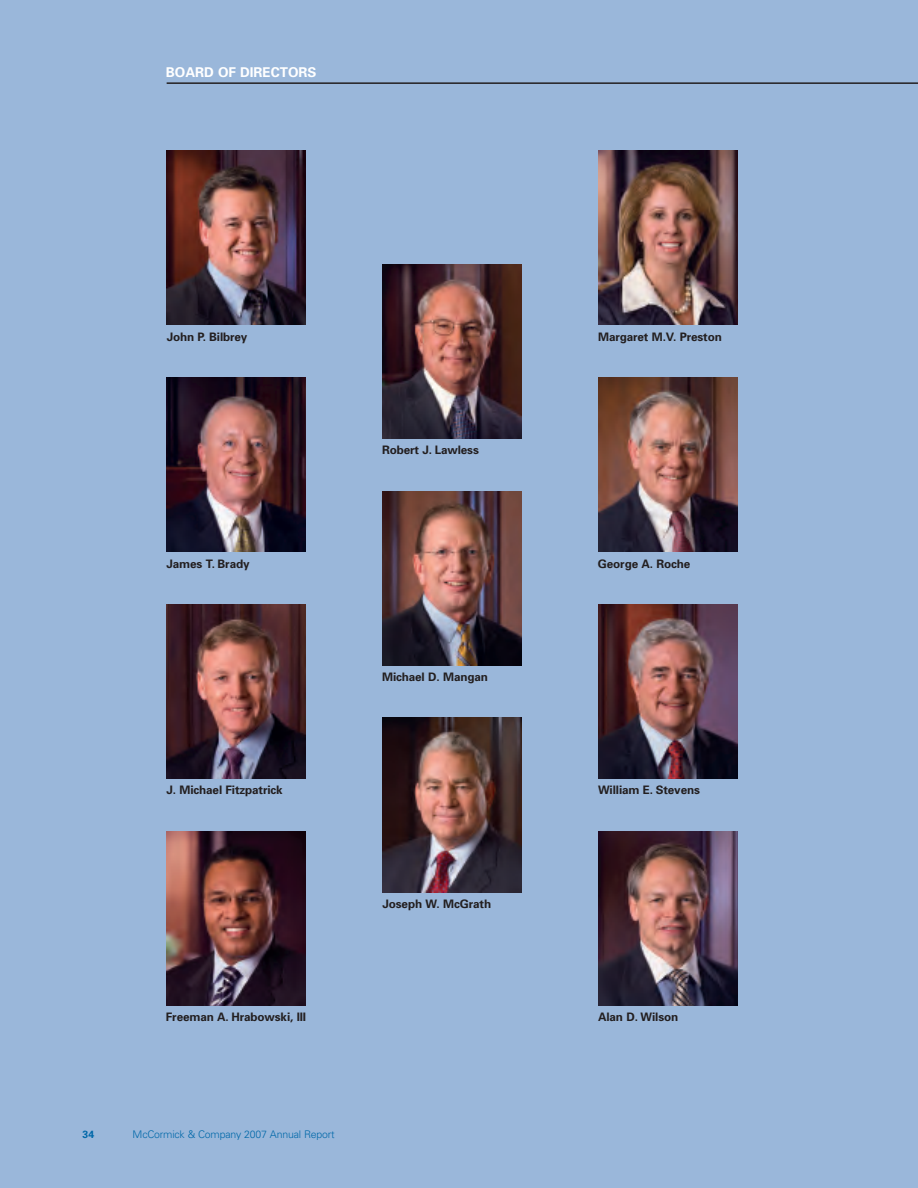
<style>
.page{position:relative;width:918px;height:1188px;background:#9ab7da}
.page>*{position:absolute;margin:0;border:0;box-sizing:border-box;transform-origin:0 0}
.t1{font:700 13.5px "Univers";color:#fff}
.t2{font:700 11.7px "Univers";letter-spacing:-.01em;color:#231f20}
.t3{font:300 10.5px "Univers";letter-spacing:-.015em;color:#0068a9}
.t4{font:700 10.5px "Univers";color:#0068a9}
</style>
<div class="page">
<hr style="left:167px;top:82px;width:751px;height:2px;background:#231f20">
<img style="left:167px;top:151px;width:139px;height:174px">
<img style="left:383px;top:264px;width:139px;height:174px">
<img style="left:599px;top:151px;width:139px;height:174px">
<img style="left:167px;top:378px;width:139px;height:174px">
<img style="left:383px;top:491px;width:139px;height:174px">
<img style="left:599px;top:378px;width:139px;height:174px">
<img style="left:167px;top:604px;width:139px;height:175px">
<img style="left:383px;top:718px;width:139px;height:174px">
<img style="left:599px;top:604px;width:139px;height:175px">
<img style="left:167px;top:831px;width:139px;height:174px">
<img style="left:599px;top:831px;width:139px;height:174px">
<p class="t1" style="left:166px;top:67px;width:152px">BOARD OF DIRECTORS</p>
<p class="t2" style="left:167px;top:332px;width:82px">John P. Bilbrey</p>
<p class="t2" style="left:598px;top:332px;width:125px">Margaret M.V. Preston</p>
<p class="t2" style="left:382px;top:446px;width:98px">Robert J. Lawless</p>
<p class="t2" style="left:167px;top:559px;width:85px">James T. Brady</p>
<p class="t2" style="left:598px;top:559px;width:94px">George A. Roche</p>
<p class="t2" style="left:382px;top:673px;width:107px">Michael D. Mangan</p>
<p class="t2" style="left:167px;top:786px;width:118px">J. Michael Fitzpatrick</p>
<p class="t2" style="left:598px;top:786px;width:103px">William E. Stevens</p>
<p class="t2" style="left:383px;top:900px;width:110px">Joseph W. McGrath</p>
<p class="t2" style="left:166px;top:1013px;width:142px">Freeman A. Hrabowski, III</p>
<p class="t2" style="left:598px;top:1013px;width:82px">Alan D. Wilson</p>
<p class="t4" style="left:82px;top:1130px;width:13px">34</p>
<p class="t3" style="left:133px;top:1130px;width:204px">McCormick &amp; Company 2007 Annual Report</p>
</div>
